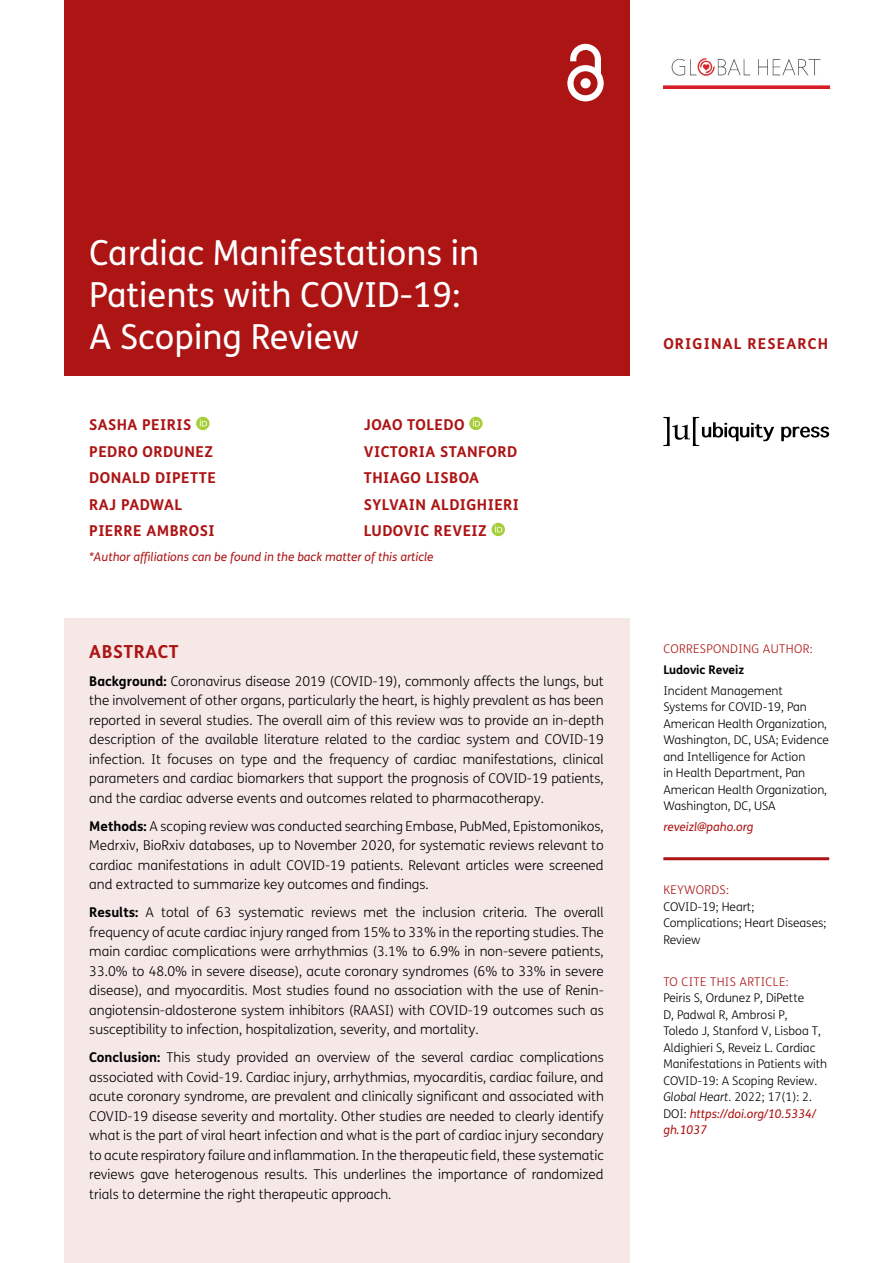
<style>
.page{position:relative;width:893px;height:1263px;background:#fff}
.page>*{position:absolute;margin:0;border:0;box-sizing:border-box;transform-origin:0 0}
.Article_Title{font:34.5px/42px "FS Me";color:#fff}
.t1{font:700 18px "FS Me";letter-spacing:.03em;color:#ad1414}
.Cover_Authors{font:700 15px "FS Me";letter-spacing:.03em;color:#ad1414}
.Cover_Authors-2{font:700 15px "FS Me";letter-spacing:.075em;color:#ad1414}
.Abstract_Copy{font:300 13.5px/19.5px "FS Me";color:#000;text-align:justify}
.t2{font:300 12px/16.5px "FS Me";color:#000}
.t3{font:italic 12px "FS Me";color:#ad1414}
.t4{font:300 12px "FS Me";letter-spacing:.03em;color:#ad1414}
.t5{font:700 12px "FS Me";color:#000}
.s1{font-weight:700}
.s2{font-style:italic}
.s3{font-weight:400;font-style:italic;color:#ad1414}
</style>
<div class="page">
<div style="left:64px;top:0;width:565px;height:376px;background:#ad1414"></div>
<svg style="left:567px;top:44px;width:37px;height:57px"></svg>
<svg style="left:781px;top:427px;width:48px;height:14px"></svg>
<svg style="left:663px;top:417px;width:111px;height:29px"></svg>
<img style="left:664px;top:58px;width:165px;height:30px">
<hr style="left:663px;top:857px;width:166px;height:3px;background:#ad1414">
<div style="left:64px;top:619px;width:565px;height:644px;background:#f7e8e8"></div>
<svg style="left:196px;top:417px;width:14px;height:13px"></svg>
<svg style="left:200px;top:419px;width:7px;height:7px"></svg>
<svg style="left:469px;top:417px;width:14px;height:13px"></svg>
<svg style="left:473px;top:419px;width:7px;height:7px"></svg>
<svg style="left:492px;top:523px;width:13px;height:13px"></svg>
<svg style="left:495px;top:525px;width:7px;height:7px"></svg>
<h1 class="Article_Title" style="left:89px;top:232px;width:392px">Cardiac Manifestations in<br>Patients with COVID-19:<br>A Scoping Review</h1>
<p class="Cover_Authors" style="left:89px;top:415px;width:104px">SASHA PEIRIS</p>
<p class="Cover_Authors" style="left:89px;top:442px;width:125px">PEDRO ORDUNEZ</p>
<p class="Cover_Authors" style="left:89px;top:468px;width:128px">DONALD DIPETTE</p>
<p class="Cover_Authors" style="left:89px;top:495px;width:94px">RAJ PADWAL</p>
<p class="Cover_Authors" style="left:89px;top:521px;width:127px">PIERRE AMBROSI</p>
<p class="Cover_Authors" style="left:364px;top:415px;width:102px">JOAO TOLEDO</p>
<p class="Cover_Authors" style="left:364px;top:442px;width:155px">VICTORIA STANFORD</p>
<p class="Cover_Authors" style="left:364px;top:468px;width:117px">THIAGO LISBOA</p>
<p class="Cover_Authors" style="left:364px;top:495px;width:157px">SYLVAIN ALDIGHIERI</p>
<p class="Cover_Authors" style="left:364px;top:521px;width:125px">LUDOVIC REVEIZ</p>
<p class="t3" style="left:89px;top:550px;width:346px">*Author affiliations can be found in the back matter of this article</p>
<h1 class="t1" style="left:89px;top:640px;width:91px">ABSTRACT</h1>
<p class="Abstract_Copy" style="left:89px;top:672px;width:516px"><span class="s1">Background:</span> Coronavirus disease 2019 (COVID-19), commonly affects the lungs, but the involvement of other organs, particularly the heart, is highly prevalent as has been reported in several studies. The overall aim of this review was to provide an in-depth description of the available literature related to the cardiac system and COVID-19 infection. It focuses on type and the frequency of cardiac manifestations, clinical parameters and cardiac biomarkers that support the prognosis of COVID-19 patients, and the cardiac adverse events and outcomes related to pharmacotherapy.</p>
<p class="Abstract_Copy" style="left:89px;top:817px;width:516px"><span class="s1">Methods:</span> A scoping review was conducted searching Embase, PubMed, Epistomonikos, Medrxiv, BioRxiv databases, up to November 2020, for systematic reviews relevant to cardiac manifestations in adult COVID-19 patients. Relevant articles were screened and extracted to summarize key outcomes and findings.</p>
<p class="Abstract_Copy" style="left:89px;top:903px;width:516px"><span class="s1">Results:</span> A total of 63 systematic reviews met the inclusion criteria. The overall frequency of acute cardiac injury ranged from 15% to 33% in the reporting studies. The main cardiac complications were arrhythmias (3.1% to 6.9% in non-severe patients, 33.0% to 48.0% in severe disease), acute coronary syndromes (6% to 33% in severe disease), and myocarditis. Most studies found no association with the use of Renin&shy;angiotensin-aldosterone system inhibitors (RAASI) with COVID-19 outcomes such as susceptibility to infection, hospitalization, severity, and mortality.</p>
<p class="Abstract_Copy" style="left:89px;top:1048px;width:516px"><span class="s1">Conclusion:</span> This study provided an overview of the several cardiac complications associated with Covid-19. Cardiac injury, arrhythmias, myocarditis, cardiac failure, and acute coronary syndrome, are prevalent and clinically significant and associated with COVID-19 disease severity and mortality. Other studies are needed to clearly identify what is the part of viral heart infection and what is the part of cardiac injury secondary to acute respiratory failure and inflammation. In the therapeutic field, these systematic reviews gave heterogenous results. This underlines the importance of randomized trials to determine the right therapeutic approach.</p>
<p class="Cover_Authors-2" style="left:663px;top:334px;width:166px">ORIGINAL RESEARCH</p>
<p class="t4" style="left:663px;top:642px;width:151px">CORRESPONDING AUTHOR:</p>
<p class="t5" style="left:663px;top:662px;width:82px">Ludovic Reveiz</p>
<p class="t2" style="left:663px;top:682px;width:167px">Incident Management<br>Systems for COVID-19, Pan<br>American Health Organization,<br>Washington, DC, USA; Evidence and Intelligence for Action<br>in Health Department, Pan<br>American Health Organization,<br>Washington, DC, USA</p>
<p class="t3" style="left:663px;top:820px;width:92px">reveizl@paho.org</p>
<p class="t4" style="left:663px;top:883px;width:67px">KEYWORDS:</p>
<p class="t2" style="left:663px;top:899px;width:165px">COVID-19; Heart;<br>Complications; Heart Diseases;<br>Review</p>
<p class="t4" style="left:663px;top:975px;width:127px">TO CITE THIS ARTICLE:</p>
<p class="t2" style="left:663px;top:990px;width:165px">Peiris S, Ordunez P, DiPette<br>D, Padwal R, Ambrosi P,<br>Toledo J, Stanford V, Lisboa T,<br>Aldighieri S, Reveiz L. Cardiac<br>Manifestations in Patients with<br>COVID-19: A Scoping Review.<br><span class="s2">Global Heart</span>. 2022; 17(1): 2.<br>DOI: <span class="s3">https://doi.org/10.5334/ gh.1037</span></p>
</div>
